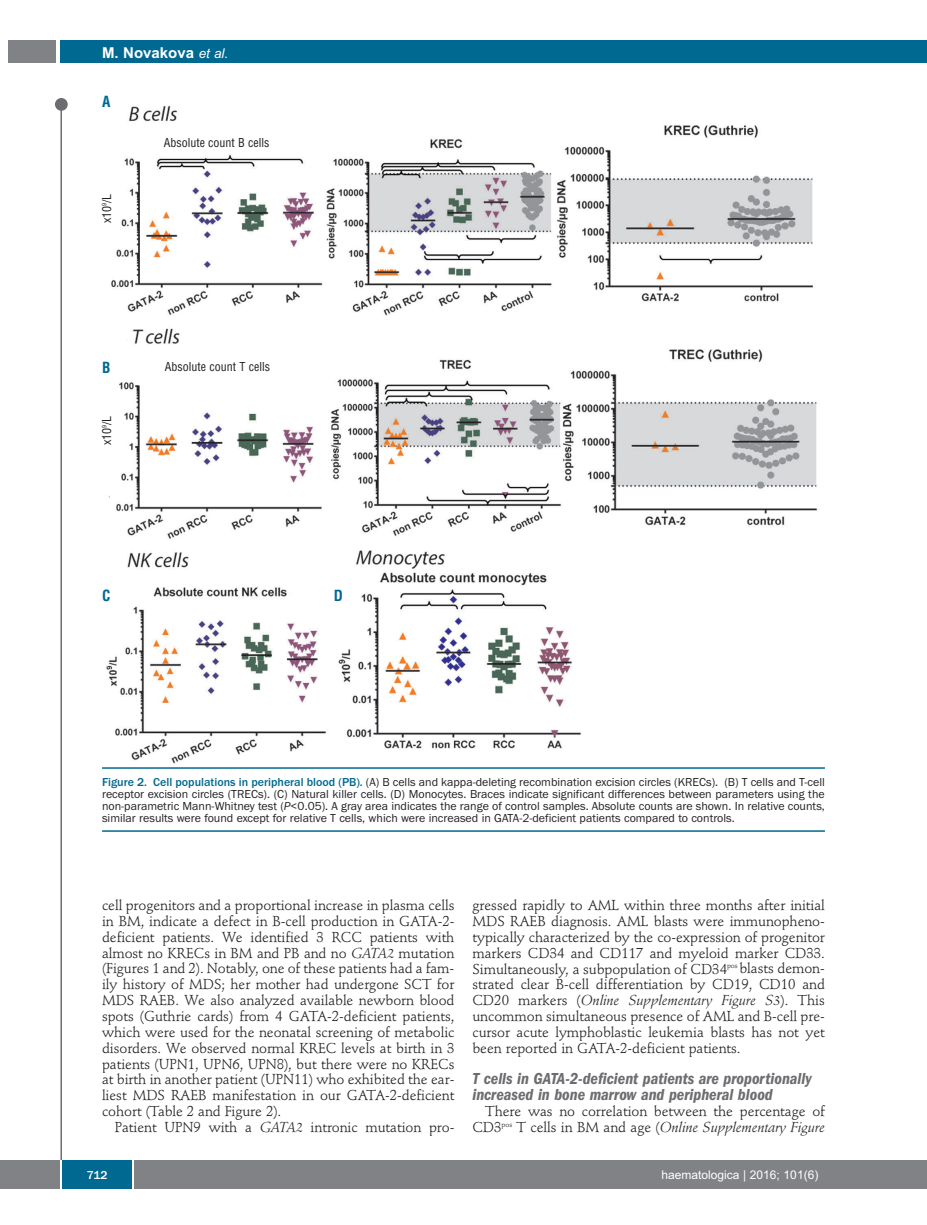
<style>
.page{position:relative;width:927px;height:1225px;background:#fff}
.page>*{position:absolute;margin:0;border:0;box-sizing:border-box;transform-origin:0 0}
.t1{font:italic 600 condensed 16.5px/15.9px "Franklin Gothic";color:#6c6d70}
.t2{font:700 15px "Arial";color:#fff}
.t3{font:700 condensed 15px "Helvetica";color:#006991}
.t4{font:14.25px/15.9px "Stempel Schneidler";letter-spacing:-.005em;color:#231f20;text-align:justify}
.t5{font:12px/12px "Franklin Gothic";color:#231f20;text-align:justify}
.t6{font:condensed 12px "Helvetica";color:#231f20}
.t7{font:12px "Arial";color:#fff}
.t8{font:500 12px "Franklin Gothic";color:#fff}
.s1{font-weight:400;font-style:italic;font-size:13.5px}
.s2{font-weight:500;color:#006991}
.s3{font-style:italic}
</style>
<div class="page">
<div style="left:911px;top:40px;width:16px;height:22px;background:#006991"></div>
<div style="left:910px;top:1160px;width:17px;height:28px;background:#808285"></div>
<div style="left:55px;top:98px;width:13px;height:13px;background:#6c6d70;border-radius:50%"></div>
<hr style="left:60px;top:101px;width:2px;height:1061px;background:#6c6d70">
<div style="left:60px;top:40px;width:852px;height:22px;background:#006991"></div>
<div style="left:9px;top:40px;width:47px;height:22px;background:#808285"></div>
<div style="left:0;top:1160px;width:911px;height:28px;background:#808285"></div>
<div style="left:62px;top:1160px;width:71px;height:28px;background:#006991"></div>
<hr style="left:60px;top:1160px;width:2px;height:28px;background:#fff">
<svg style="left:133px;top:1160px;width:1px;height:28px"></svg>
<img style="left:106px;top:106px;width:712px;height:658px">
<hr style="left:102px;top:767px;width:723px;height:2px;background:#006991">
<hr style="left:102px;top:830px;width:723px;height:2px;background:#006991">
<p class="t2" style="left:102px;top:44px;width:128px">M. Novakova <span class="s1">et al.</span></p>
<p class="t3" style="left:102px;top:93px;width:10px">A</p>
<p class="t6" style="left:100px;top:223px;width:31px;rotate:-90deg">x10<sup>9</sup>/L</p>
<p class="t6" style="left:164px;top:136px;width:107px">Absolute count B cells</p>
<p class="t3" style="left:102px;top:358px;width:10px">B</p>
<p class="t6" style="left:100px;top:445px;width:31px;rotate:-90deg">x10<sup>9</sup>/L</p>
<p class="t6" style="left:165px;top:359px;width:107px">Absolute count T cells</p>
<p class="t3" style="left:102px;top:586px;width:10px">C</p>
<p class="t3" style="left:334px;top:587px;width:11px">D</p>
<p class="t5" style="left:102px;top:775px;width:724px"><span class="s2">Figure 2. Cell populations in peripheral blood (PB).</span> (A) B cells and kappa-deleting recombination excision circles (KRECs). (B) T cells and T-cell receptor excision circles (TRECs). (C) Natural killer cells. (D) Monocytes. Braces indicate significant differences between parameters using the non-parametric Mann-Whitney test (<span class="s3">P</span>&lt;0.05). A gray area indicates the range of control samples. Absolute counts are shown. In relative counts, similar results were found except for relative T cells, which were increased in GATA-2-deficient patients compared to controls.</p>
<p class="t4" style="left:102px;top:898px;width:354px">cell progenitors and a proportional increase in plasma cells in BM, indicate a defect in B-cell production in GATA-2- deficient patients. We identified 3 RCC patients with almost no KRECs in BM and PB and no <span class="s3">GATA2</span> mutation (Figures 1 and 2). Notably, one of these patients had a fam&shy;ily history of MDS; her mother had undergone SCT for MDS RAEB. We also analyzed available newborn blood spots (Guthrie cards) from 4 GATA-2-deficient patients, which were used for the neonatal screening of metabolic disorders. We observed normal KREC levels at birth in 3 patients (UPN1, UPN6, UPN8), but there were no KRECs at birth in another patient (UPN11) who exhibited the ear&shy;liest MDS RAEB manifestation in our GATA-2-deficient cohort (Table 2 and Figure 2).</p>
<p class="t4" style="left:115px;top:1120px;width:341px">Patient UPN9 with a <span class="s3">GATA2</span> intronic mutation pro-</p>
<p class="t4" style="left:472px;top:898px;width:354px">gressed rapidly to AML within three months after initial MDS RAEB diagnosis. AML blasts were immunopheno&shy;typically characterized by the co-expression of progenitor markers CD34 and CD117 and myeloid marker CD33.<br>Simultaneously, a subpopulation of CD34<sup>pos</sup> blasts demon&shy;strated clear B-cell differentiation by CD19, CD10 and CD20 markers (<span class="s3">Online Supplementary Figure S3</span>). This uncommon simultaneous presence of AML and B-cell pre&shy;cursor acute lymphoblastic leukemia blasts has not yet been reported in GATA-2-deficient patients.</p>
<p class="t1" style="left:472px;top:1072px;width:341px">T cells in GATA-2-deficient patients are proportionally increased in bone marrow and peripheral blood</p>
<p class="t4" style="left:472px;top:1104px;width:354px;text-align:right">There was no correlation between the percentage of<br>CD3<sup>pos</sup> T cells in BM and age (<span class="s3">Online Supplementary Figure</span></p>
<p class="t8" style="left:87px;top:1167px;width:22px">712</p>
<p class="t7" style="left:661px;top:1167px;width:158px">haematologica | 2016; 101(6)</p>
</div>
